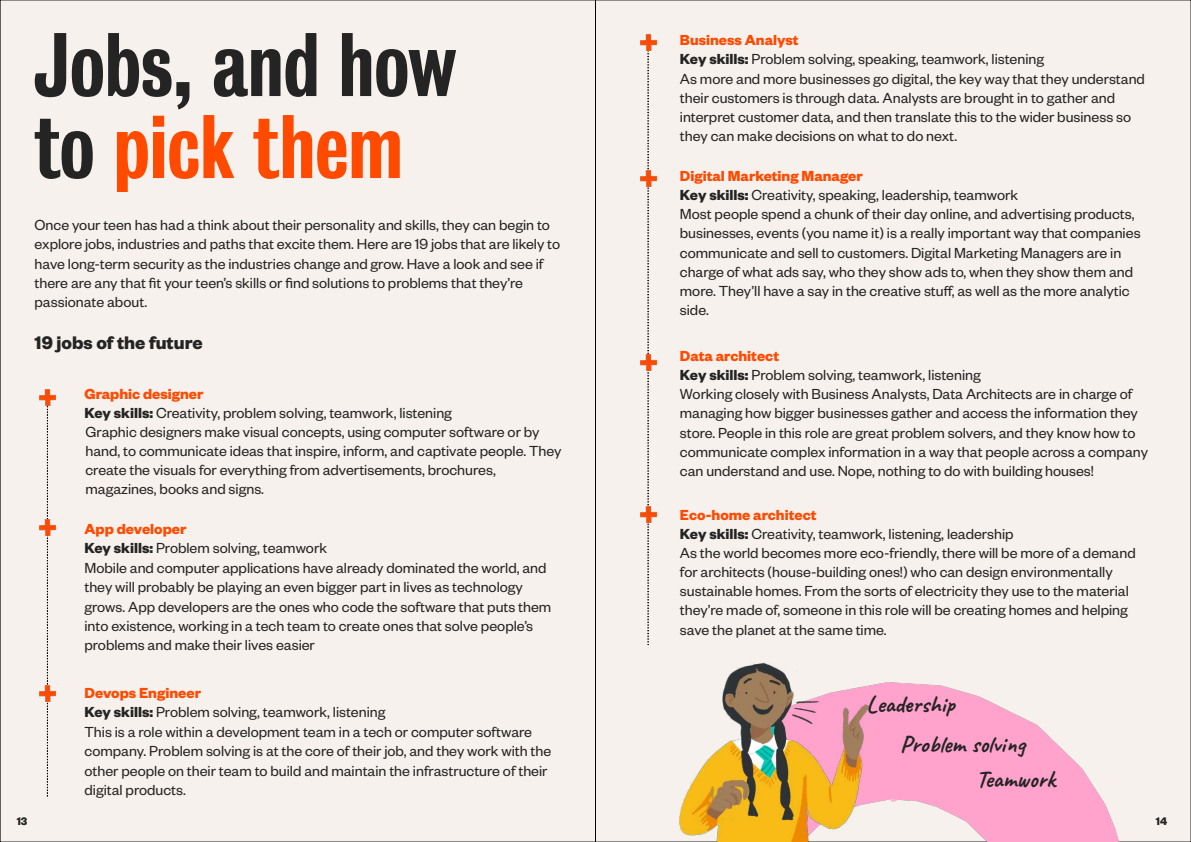
<style>
.page{position:relative;width:1191px;height:842px;background:#f7f1ed}
.page>*{position:absolute;margin:0;border:0;box-sizing:border-box;transform-origin:0 0}
.t1{font:500 82px/82px "Bureau Grot Condensed";color:#242424}
.t2{font:700 24px "Caveat";color:#242424}
.t3{font:700 20px "Founders Grotesk";color:#242424}
.t4{font:16px/19.2px "Founders Grotesk";color:#242424}
.t5{font:700 12px "Founders Grotesk";color:#242424}
.s1{color:#ff4a00}
.s2{font-weight:700;color:#ff4a00}
.s3{font-weight:700}
.s4{font-weight:700;color:#ff4a01}
</style>
<div class="page">
<hr style="left:595px;top:0;width:1px;height:842px;background:#000">
<svg style="left:47px;top:405px;width:1px;height:392px"></svg>
<svg style="left:647px;top:51px;width:1px;height:594px"></svg>
<img style="left:39px;top:389px;width:16px;height:16px">
<img style="left:640px;top:35px;width:16px;height:16px">
<img style="left:640px;top:170px;width:16px;height:16px">
<img style="left:640px;top:354px;width:16px;height:16px">
<img style="left:640px;top:506px;width:16px;height:16px">
<img style="left:39px;top:519px;width:16px;height:16px">
<img style="left:39px;top:686px;width:16px;height:15px">
<img style="left:893px;top:683px;width:225px;height:159px">
<img style="left:679px;top:663px;width:214px;height:179px">
<h1 class="t1" style="left:35px;top:30px;width:423px">Jobs, and how to <span class="s1">pick them</span></h1>
<p class="t4" style="left:35px;top:219px;width:527px">Once your teen has had a think about their personality and skills, they can begin to explore jobs, industries and paths that excite them. Here are 19 jobs that are likely to have long-term security as the industries change and grow. Have a look and see if there are any that fit your teen’s skills or find solutions to problems that they’re passionate about.</p>
<p class="t3" style="left:35px;top:336px;width:170px">19 jobs of the future</p>
<p class="t4" style="left:84px;top:387px;width:369px"><span class="s2">Graphic designer<br></span><span class="s3">Key skills:</span> Creativity, problem solving, teamwork, listening</p>
<p class="t4" style="left:85px;top:425px;width:477px">Graphic designers make visual concepts, using computer software or by hand, to communicate ideas that inspire, inform, and captivate people. They create the visuals for everything from advertisements, brochures, magazines, books and signs.</p>
<p class="t4" style="left:84px;top:522px;width:244px"><span class="s2">App developer<br></span><span class="s3">Key skills:</span> Problem solving, teamwork</p>
<p class="t4" style="left:84px;top:561px;width:468px">Mobile and computer applications have already dominated the world, and they will probably be playing an even bigger part in lives as technology grows. App developers are the ones who code the software that puts them into existence, working in a tech team to create ones that solve people’s problems and make their lives easier</p>
<p class="t4" style="left:84px;top:686px;width:302px"><span class="s2">Devops Engineer<br></span><span class="s3">Key skills:</span> Problem solving, teamwork, listening</p>
<p class="t4" style="left:84px;top:725px;width:468px">This is a role within a development team in a tech or computer software company. Problem solving is at the core of their job, and they work with the other people on their team to build and maintain the infrastructure of their digital products.</p>
<p class="t4" style="left:680px;top:33px;width:366px"><span class="s4">Business Analyst<br></span><span class="s3">Key skills:</span> Problem solving, speaking, teamwork, listening</p>
<p class="t4" style="left:680px;top:72px;width:466px">As more and more businesses go digital, the key way that they understand their customers is through data. Analysts are brought in to gather and interpret customer data, and then translate this to the wider business so they can make decisions on what to do next.</p>
<p class="t4" style="left:680px;top:169px;width:340px"><span class="s4">Digital Marketing Manager<br></span><span class="s3">Key skills:</span> Creativity, speaking, leadership, teamwork</p>
<p class="t4" style="left:680px;top:207px;width:462px">Most people spend a chunk of their day online, and advertising products, businesses, events (you name it) is a really important way that companies communicate and sell to customers. Digital Marketing Managers are in charge of what ads say, who they show ads to, when they show them and more. They’ll have a say in the creative stuff, as well as the more analytic side.</p>
<p class="t4" style="left:680px;top:349px;width:302px"><span class="s4">Data architect<br></span><span class="s3">Key skills:</span> Problem solving, teamwork, listening</p>
<p class="t4" style="left:680px;top:388px;width:469px">Working closely with Business Analysts, Data Architects are in charge of managing how bigger businesses gather and access the information they store. People in this role are great problem solvers, and they know how to communicate complex information in a way that people across a company can understand and use. Nope, nothing to do with building houses!</p>
<p class="t4" style="left:680px;top:508px;width:335px"><span class="s4">Eco-home architect<br></span><span class="s3">Key skills:</span> Creativity, teamwork, listening, leadership</p>
<p class="t4" style="left:680px;top:546px;width:457px">As the world becomes more eco-friendly, there will be more of a demand for architects (house-building ones!) who can design environmentally sustainable homes. From the sorts of electricity they use to the material they’re made of, someone in this role will be creating homes and helping save the planet at the same time.</p>
<h2 class="t2" style="left:866px;top:689px;width:89px">Leadership</h2>
<h2 class="t2" style="left:900px;top:729px;width:126px">Problem solving</h2>
<h2 class="t2" style="left:976px;top:764px;width:81px">Teamwork</h2>
<p class="t5" style="left:17px;top:817px;width:12px">13</p>
<p class="t5" style="left:1155px;top:817px;width:13px">14</p>
</div>
